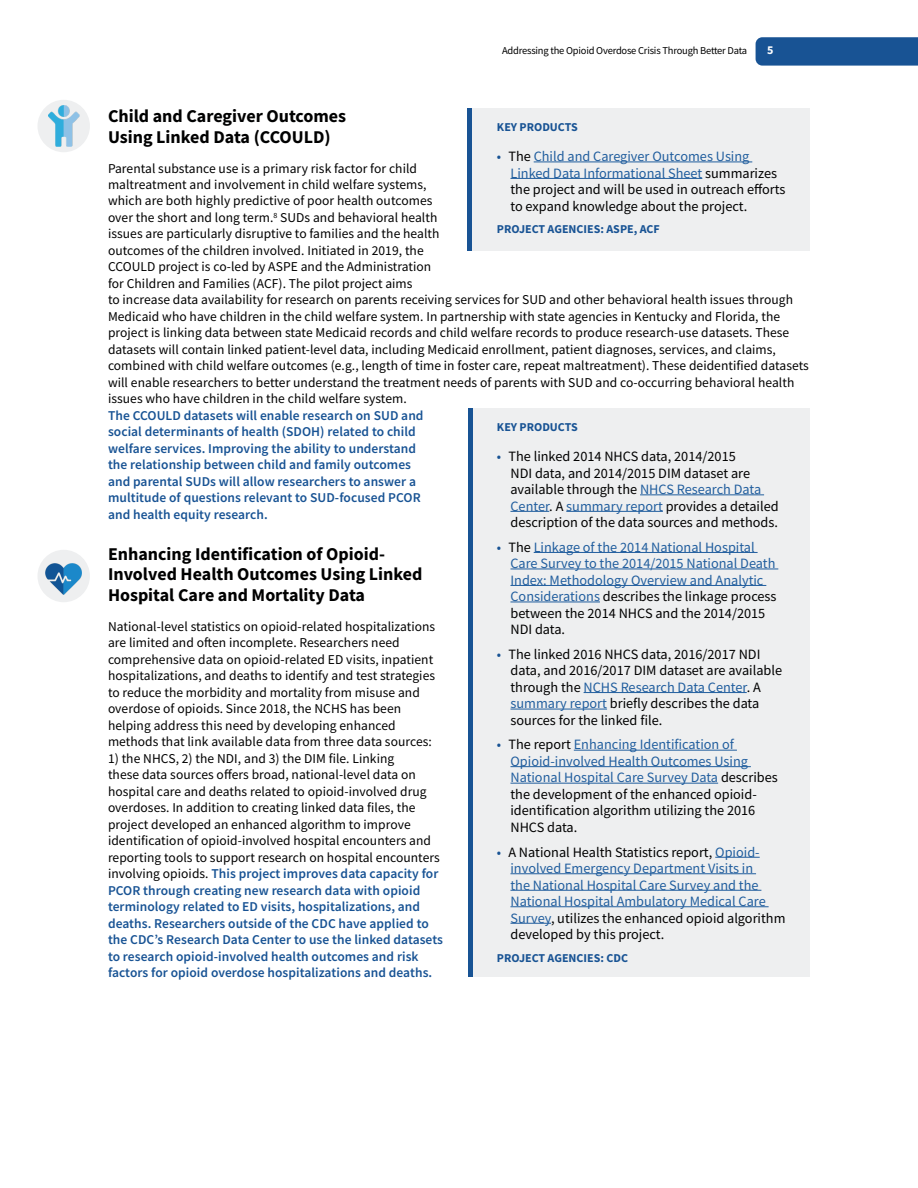
<style>
.page{position:relative;width:918px;height:1188px;background:#fff}
.page>*{position:absolute;margin:0;border:0;box-sizing:border-box;transform-origin:0 0}
.t1{font:700 18px/20.2px "Source Sans Pro";color:#000101}
.t2{font:14.25px/16.5px "Source Sans Pro";color:#000}
.t3{font:14.25px/16.5px "Source Sans Pro";color:#215e9e}
.t4{font:13.5px/16.5px "Source Sans Pro";letter-spacing:.005em;color:#000}
.t5{font:700 12px "Source Sans Pro";color:#185394}
.t6{font:700 12px "Source Sans Pro";color:#fff}
.t7{font:10.5px "Source Sans Pro";letter-spacing:-.02em;color:#000}
.s1{font-weight:600;color:#185394}
.s2{color:#185394}
.s3{color:#215e9e}
.s4{color:#000}
</style>
<div class="page">
<svg style="left:756px;top:37px;width:162px;height:29px;background:#1d5796"></svg>
<div style="left:37px;top:550px;width:53px;height:52px;background:#eeeff0;border-radius:50%"></div>
<img style="left:46px;top:564px;width:36px;height:31px">
<div style="left:472px;top:408px;width:338px;height:568px;background:#eeeff0"></div>
<hr style="left:640px;top:495px;width:124px;height:1px;background:#215e9e">
<hr style="left:510px;top:511px;width:39px;height:1px;background:#215e9e">
<hr style="left:566px;top:511px;width:97px;height:1px;background:#215e9e">
<hr style="left:534px;top:552px;width:224px;height:1px;background:#215e9e">
<hr style="left:510px;top:569px;width:268px;height:1px;background:#215e9e">
<hr style="left:510px;top:585px;width:256px;height:1px;background:#215e9e">
<hr style="left:510px;top:602px;width:90px;height:1px;background:#215e9e">
<hr style="left:584px;top:692px;width:163px;height:1px;background:#215e9e">
<hr style="left:510px;top:709px;width:97px;height:1px;background:#215e9e">
<hr style="left:574px;top:750px;width:163px;height:1px;background:#215e9e">
<hr style="left:510px;top:766px;width:241px;height:1px;background:#215e9e">
<hr style="left:510px;top:783px;width:208px;height:1px;background:#215e9e">
<hr style="left:715px;top:857px;width:45px;height:1px;background:#215e9e">
<hr style="left:510px;top:873px;width:246px;height:1px;background:#215e9e">
<hr style="left:510px;top:890px;width:251px;height:1px;background:#215e9e">
<hr style="left:510px;top:906px;width:259px;height:1px;background:#215e9e">
<hr style="left:510px;top:923px;width:41px;height:1px;background:#215e9e">
<hr style="left:468px;top:408px;width:4px;height:568px;background:#185394">
<div style="left:472px;top:108px;width:338px;height:143px;background:#eeeff0"></div>
<hr style="left:534px;top:162px;width:218px;height:1px;background:#215e9e">
<hr style="left:510px;top:178px;width:192px;height:1px;background:#215e9e">
<div style="left:467px;top:108px;width:5px;height:143px;background:#185394"></div>
<div style="left:37px;top:100px;width:53px;height:52px;background:#eeeff0;border-radius:50%"></div>
<img style="left:48px;top:106px;width:31px;height:40px">
<p class="t7" style="left:502px;top:44px;width:247px">Addressing the Opioid Overdose Crisis Through Better Data</p>
<p class="t6" style="left:767px;top:42px;width:8px">5</p>
<h3 class="t1" style="left:108px;top:105px;width:240px;line-height:21px">Child and Caregiver Outcomes<br>Using Linked Data (CCOULD)</h3>
<p class="t4" style="left:108px;top:160px;width:702px">Parental substance use is a primary risk factor for child<br>maltreatment and involvement in child welfare systems,<br>which are both highly predictive of poor health outcomes<br>over the short and long term.<sup>8</sup> SUDs and behavioral health<br>issues are particularly disruptive to families and the health<br>outcomes of the children involved. Initiated in 2019, the<br>CCOULD project is co-led by ASPE and the Administration<br>for Children and Families (ACF). The pilot project aims<br>to increase data availability for research on parents receiving services for SUD and other behavioral health issues through Medicaid who have children in the child welfare system. In partnership with state agencies in Kentucky and Florida, the project is linking data between state Medicaid records and child welfare records to produce research-use datasets. These datasets will contain linked patient-level data, including Medicaid enrollment, patient diagnoses, services, and claims, combined with child welfare outcomes (e.g., length of time in foster care, repeat maltreatment). These deidentified datasets will enable researchers to better understand the treatment needs of parents with SUD and co-occurring behavioral health issues who have children in the child welfare system.<br><span class="s1">The CCOULD datasets will enable research on SUD and<br>social determinants of health (SDOH) related to child<br>welfare services. Improving the ability to understand<br>the relationship between child and family outcomes<br>and parental SUDs will allow researchers to answer a<br>multitude of questions relevant to SUD-focused PCOR<br>and health equity research.</span></p>
<h3 class="t1" style="left:108px;top:544px;width:316px">Enhancing Identification of Opioid-<br>Involved Health Outcomes Using Linked<br>Hospital Care and Mortality Data</h3>
<p class="t4" style="left:108px;top:618px;width:329px">National-level statistics on opioid-related hospitalizations are limited and often incomplete. Researchers need comprehensive data on opioid-related ED visits, inpatient hospitalizations, and deaths to identify and test strategies to reduce the morbidity and mortality from misuse and overdose of opioids. Since 2018, the NCHS has been helping address this need by developing enhanced methods that link available data from three data sources:</p>
<p class="t4" style="left:108px;top:750px;width:337px">1) the NHCS, 2) the NDI, and 3) the DIM file. Linking<br>these data sources offers broad, national-level data on hospital care and deaths related to opioid-involved drug overdoses. In addition to creating linked data files, the project developed an enhanced algorithm to improve identification of opioid-involved hospital encounters and reporting tools to support research on hospital encounters involving opioids. <span class="s1">This project improves data capacity for PCOR through creating new research data with opioid terminology related to ED visits, hospitalizations, and deaths. Researchers outside of the CDC have applied to the CDC’s Research Data Center to use the linked datasets to research opioid-involved health outcomes and risk factors for opioid overdose hospitalizations and deaths.</span></p>
<h4 class="t5" style="left:497px;top:119px;width:82px">KEY PRODUCTS</h4>
<p class="t2" style="left:510px;top:148px;width:277px;text-indent:-13px"><span class="s2">•</span> The <span class="s3">Child and Caregiver Outcomes Using Linked Data Informational Sheet</span> summarizes the project and will be used in outreach efforts to expand knowledge about the project.</p>
<p class="t5" style="left:497px;top:221px;width:164px">PROJECT AGENCIES: ASPE, ACF</p>
<h4 class="t5" style="left:497px;top:419px;width:82px">KEY PRODUCTS</h4>
<p class="t2" style="left:510px;top:448px;width:270px;text-indent:-13px"><span class="s2">•</span> The linked 2014 NHCS data, 2014/2015<br>NDI data, and 2014/2015 DIM dataset are available through the <span class="s3">NHCS Research Data Center</span>. A <span class="s3">summary report</span> provides a detailed description of the data sources and methods.</p>
<p class="t3" style="left:510px;top:539px;width:268px;text-indent:-13px"><span class="s2">•</span> <span class="s4">The</span> Linkage of the 2014 National Hospital Care Survey to the 2014/2015 National Death Index: Methodology Overview and Analytic Considerations <span class="s4">describes the linkage process between the 2014 NHCS and the 2014/2015<br>NDI data.</span></p>
<p class="t2" style="left:510px;top:646px;width:273px;text-indent:-13px"><span class="s2">•</span> The linked 2016 NHCS data, 2016/2017 NDI data, and 2016/2017 DIM dataset are available through the <span class="s3">NCHS Research Data Center</span>. A <span class="s3">summary report</span> briefly describes the data sources for the linked file.</p>
<p class="t2" style="left:510px;top:736px;width:269px;text-indent:-13px"><span class="s2">•</span> The report <span class="s3">Enhancing Identification of Opioid-involved Health Outcomes Using National Hospital Care Survey Data</span> describes the development of the enhanced opioid&shy;identification algorithm utilizing the 2016<br>NHCS data.</p>
<p class="t3" style="left:510px;top:843px;width:277px;text-indent:-13px"><span class="s2">•</span> <span class="s4">A National Health Statistics report,</span> Opioid&shy;involved Emergency Department Visits in<br>the National Hospital Care Survey and the National Hospital Ambulatory Medical Care Survey<span class="s4">, utilizes the enhanced opioid algorithm developed by this project.</span></p>
<p class="t5" style="left:497px;top:949px;width:133px">PROJECT AGENCIES: CDC</p>
</div>
